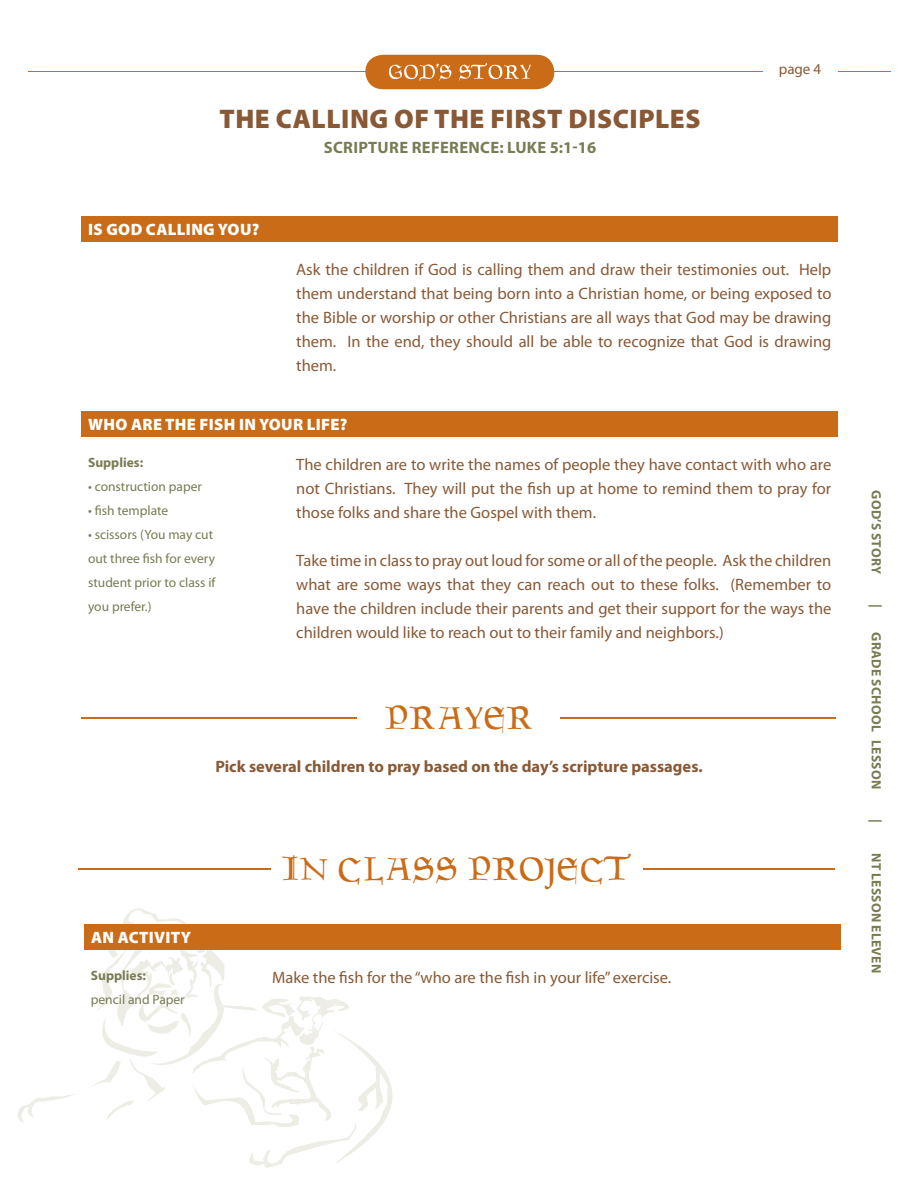
<style>
.page{position:relative;width:918px;height:1188px;background:#fff}
.page>*{position:absolute;margin:0;border:0;box-sizing:border-box;transform-origin:0 0}
.t1{font:45px "Goudament";color:#ca6c17}
.t2{font:900 27px "Myriad Pro";letter-spacing:.02em;color:#895936}
.t3{font:16.5px/24px "Myriad Pro";color:#895936;text-align:justify}
.t4{font:700 16.5px "Myriad Pro";color:#895936}
.t5{font:900 16.5px "Myriad Pro";letter-spacing:.02em;color:#fff}
.t6{font:700 16.5px "Myriad Pro";letter-spacing:.02em;color:#797b53}
.t7{font:15px "Myriad Pro";color:#895936}
.t8{font:13.5px/24px "Myriad Pro";color:#797b53}
.t9{font:700 13.5px "Myriad Pro";letter-spacing:.02em;color:#797b53}
.t10{font:700 13.5px "Myriad Pro";color:#797b53}
</style>
<div class="page">
<svg style="left:17px;top:1094px;width:57px;height:29px"></svg>
<hr style="left:29px;top:72px;width:862px;height:1px;background:#ca6c17">
<svg style="left:365px;top:55px;width:189px;height:34px"></svg>
<div style="left:763px;top:63px;width:74px;height:23px;background:#fff"></div>
<div style="left:82px;top:217px;width:755px;height:24px;background:#ca6c17"></div>
<svg style="left:837px;top:218px;width:1px;height:22px"></svg>
<hr style="left:81px;top:216px;width:162px;height:2px;background:#ca6c17">
<hr style="left:81px;top:218px;width:2px;height:22px;background:#ca6c17">
<hr style="left:243px;top:216px;width:20px;height:2px;background:#ca6c17">
<hr style="left:263px;top:216px;width:575px;height:2px;background:#ca6c17">
<hr style="left:81px;top:240px;width:162px;height:2px;background:#ca6c17">
<hr style="left:243px;top:240px;width:20px;height:2px;background:#ca6c17">
<hr style="left:263px;top:240px;width:575px;height:2px;background:#ca6c17">
<div style="left:82px;top:412px;width:755px;height:24px;background:#ca6c17"></div>
<svg style="left:837px;top:412px;width:1px;height:23px"></svg>
<hr style="left:81px;top:411px;width:162px;height:1px;background:#ca6c17">
<hr style="left:81px;top:412px;width:2px;height:23px;background:#ca6c17">
<svg style="left:243px;top:411px;width:20px;height:1px"></svg>
<hr style="left:263px;top:411px;width:575px;height:1px;background:#ca6c17">
<hr style="left:81px;top:435px;width:162px;height:2px;background:#ca6c17">
<hr style="left:243px;top:435px;width:20px;height:2px;background:#ca6c17">
<hr style="left:263px;top:435px;width:575px;height:2px;background:#ca6c17">
<hr style="left:82px;top:717px;width:754px;height:2px;background:#ca6c17">
<div style="left:358px;top:696px;width:202px;height:48px;background:#fff"></div>
<hr style="left:79px;top:868px;width:756px;height:2px;background:#ca6c17">
<div style="left:271px;top:848px;width:371px;height:47px;background:#fff"></div>
<div style="left:85px;top:925px;width:755px;height:24px;background:#ca6c17"></div>
<hr style="left:839px;top:925px;width:2px;height:23px;background:#ca6c17">
<hr style="left:84px;top:924px;width:162px;height:1px;background:#ca6c17">
<hr style="left:84px;top:925px;width:2px;height:23px;background:#ca6c17">
<svg style="left:92px;top:908px;width:301px;height:260px"></svg>
<hr style="left:266px;top:924px;width:575px;height:1px;background:#ca6c17">
<hr style="left:84px;top:948px;width:162px;height:2px;background:#ca6c17">
<hr style="left:246px;top:948px;width:20px;height:2px;background:#ca6c17">
<hr style="left:266px;top:948px;width:575px;height:2px;background:#ca6c17">
<h2 class="t2" style="left:219px;top:104px;width:483px">THE CALLING OF THE FIRST DISCIPLES</h2>
<p class="t6" style="left:324px;top:138px;width:274px">SCRIPTURE REFERENCE: LUKE 5:1-16</p>
<p class="t5" style="left:88px;top:220px;width:173px">IS GOD CALLING YOU?</p>
<p class="t7" style="left:779px;top:61px;width:44px">page 4</p>
<p class="t3" style="left:296px;top:257px;width:537px">Ask the children if God is calling them and draw their testimonies out. Help them understand that being born into a Christian home, or being exposed to the Bible or worship or other Christians are all ways that God may be drawing them. In the end, they should all be able to recognize that God is drawing them.</p>
<p class="t5" style="left:88px;top:415px;width:261px">WHO ARE THE FISH IN YOUR LIFE?</p>
<p class="t10" style="left:88px;top:455px;width:57px">Supplies:</p>
<p class="t8" style="left:88px;top:475px;width:115px">• construction paper</p>
<p class="t8" style="left:88px;top:499px;width:82px">• fish template</p>
<p class="t8" style="left:88px;top:523px;width:129px">• scissors (You may cut out three fish for every student prior to class if you prefer.)</p>
<p class="t3" style="left:296px;top:452px;width:537px">The children are to write the names of people they have contact with who are not Christians. They will put the fish up at home to remind them to pray for those folks and share the Gospel with them.</p>
<p class="t3" style="left:296px;top:548px;width:537px">Take time in class to pray out loud for some or all of the people. Ask the children what are some ways that they can reach out to these folks. (Remember to have the children include their parents and get their support for the ways the children would like to reach out to their family and neighbors.)</p>
<h1 class="t1" style="left:385px;top:702px;width:150px">PRAYER</h1>
<p class="t4" style="left:215px;top:757px;width:489px">Pick several children to pray based on the day’s scripture passages.</p>
<p class="t5" style="left:91px;top:928px;width:102px">AN ACTIVITY</p>
<p class="t10" style="left:91px;top:968px;width:57px">Supplies:</p>
<p class="t8" style="left:91px;top:988px;width:95px">pencil and Paper</p>
<h1 class="t1" style="left:281px;top:854px;width:353px">IN CLASS PROJECT</h1>
<p class="t3" style="left:272px;top:965px;width:401px">Make the fish for the “who are the fish in your life” exercise.</p>
<p class="t9" style="left:884px;top:490px;width:85px;rotate:90deg">GOD’S STORY</p>
<p class="t9" style="left:884px;top:604px;width:5px;rotate:90deg">|</p>
<p class="t9" style="left:884px;top:632px;width:158px;rotate:90deg">GRADE SCHOOL LESSON</p>
<p class="t9" style="left:884px;top:819px;width:5px;rotate:90deg">|</p>
<p class="t9" style="left:884px;top:853px;width:121px;rotate:90deg">NT LESSON ELEVEN</p>
</div>
